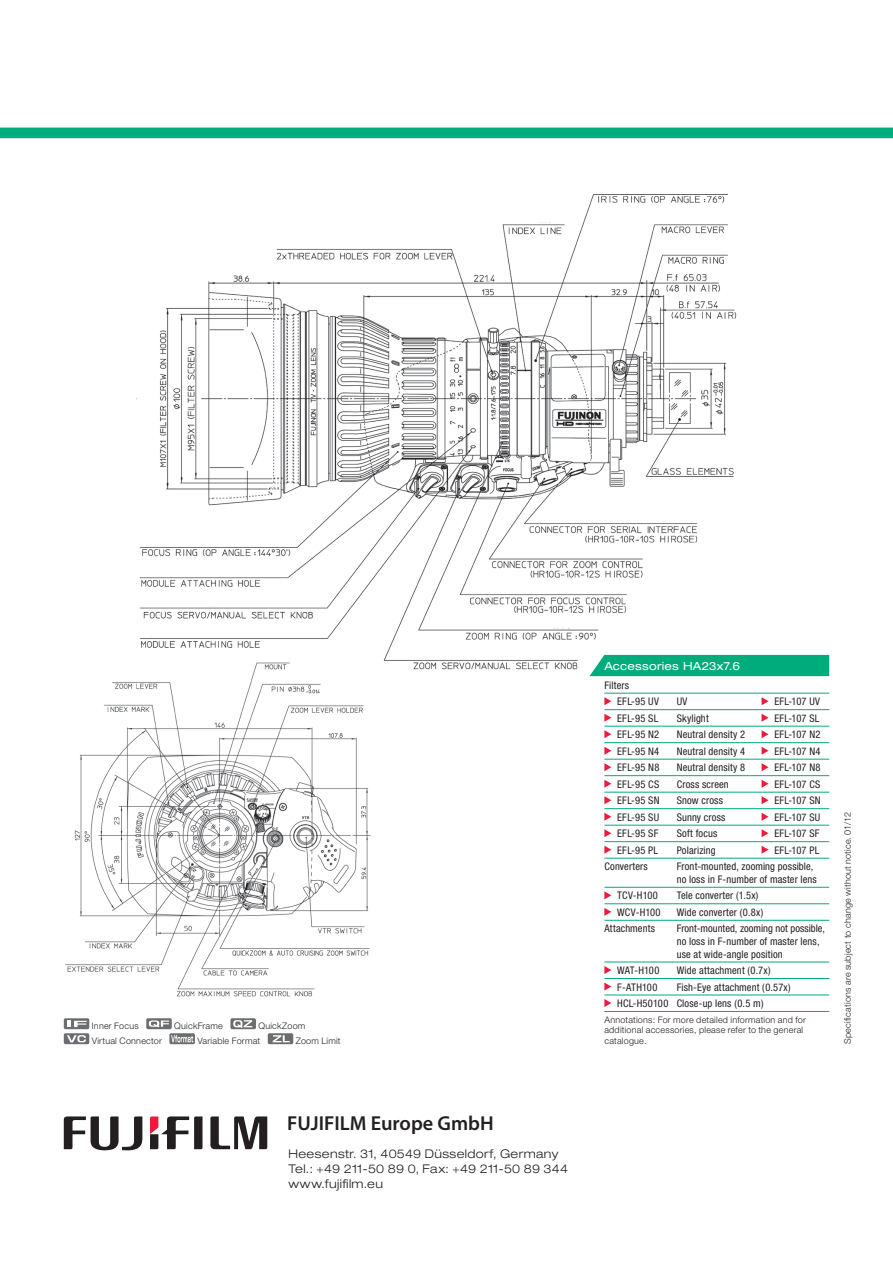
<style>
.page{position:relative;width:893px;height:1263px;background:#fff}
.page>*{position:absolute;margin:0;border:0;box-sizing:border-box;transform-origin:0 0}
.t1{font:600 20.25px "Myriad Pro";color:#231f20}
.t2{font:300 expanded 12px/15px "Helvetica Neue";letter-spacing:.03em;color:#231f20}
.t3{font:expanded 11.25px "Helvetica Neue";letter-spacing:.02em;color:#fff}
.t4{font:condensed 10.5px/12.6px "Helvetica Neue";letter-spacing:.015em;color:#231f20}
._08_Stand{font:300 9px/10.8px "Helvetica Neue";letter-spacing:.025em;color:#231f20}
</style>
<div class="page">
<div style="left:0;top:128px;width:893px;height:10px;background:#00ac7c"></div>
<img style="left:136px;top:194px;width:605px;height:483px">
<img style="left:65px;top:656px;width:309px;height:341px">
<svg style="left:64px;top:1018px;width:25px;height:11px"></svg>
<svg style="left:68px;top:1021px;width:19px;height:6px"></svg>
<div style="left:146px;top:1018px;width:26px;height:11px;background:#6c6d70;border-radius:2px"></div>
<svg style="left:149px;top:1020px;width:20px;height:7px"></svg>
<div style="left:230px;top:1018px;width:26px;height:11px;background:#6c6d70;border-radius:2px"></div>
<svg style="left:233px;top:1020px;width:19px;height:8px"></svg>
<div style="left:64px;top:1033px;width:25px;height:11px;background:#6c6d70;border-radius:2px"></div>
<svg style="left:67px;top:1035px;width:19px;height:7px"></svg>
<svg style="left:169px;top:1033px;width:26px;height:11px"></svg>
<svg style="left:171px;top:1035px;width:22px;height:7px"></svg>
<svg style="left:268px;top:1033px;width:25px;height:11px"></svg>
<svg style="left:273px;top:1035px;width:17px;height:7px"></svg>
<hr style="left:604px;top:693px;width:225px;height:1px;background:#00ac7c">
<hr style="left:604px;top:709px;width:225px;height:1px;background:#00ac7c">
<hr style="left:604px;top:726px;width:225px;height:1px;background:#00ac7c">
<hr style="left:604px;top:742px;width:225px;height:1px;background:#00ac7c">
<hr style="left:604px;top:759px;width:225px;height:1px;background:#00ac7c">
<hr style="left:604px;top:775px;width:225px;height:1px;background:#00ac7c">
<hr style="left:604px;top:792px;width:225px;height:1px;background:#00ac7c">
<hr style="left:604px;top:808px;width:225px;height:1px;background:#00ac7c">
<hr style="left:604px;top:825px;width:225px;height:1px;background:#00ac7c">
<hr style="left:604px;top:841px;width:225px;height:1px;background:#00ac7c">
<hr style="left:604px;top:858px;width:225px;height:1px;background:#00ac7c">
<hr style="left:604px;top:887px;width:225px;height:1px;background:#00ac7c">
<hr style="left:604px;top:903px;width:225px;height:1px;background:#00ac7c">
<hr style="left:604px;top:920px;width:225px;height:1px;background:#00ac7c">
<hr style="left:604px;top:962px;width:225px;height:1px;background:#00ac7c">
<hr style="left:604px;top:978px;width:225px;height:1px;background:#00ac7c">
<hr style="left:604px;top:995px;width:225px;height:1px;background:#00ac7c">
<hr style="left:604px;top:1011px;width:225px;height:1px;background:#00ac7c">
<svg style="left:604px;top:697px;width:7px;height:8px"></svg>
<svg style="left:604px;top:714px;width:7px;height:8px"></svg>
<svg style="left:604px;top:730px;width:7px;height:8px"></svg>
<svg style="left:604px;top:747px;width:7px;height:8px"></svg>
<svg style="left:604px;top:763px;width:7px;height:8px"></svg>
<svg style="left:604px;top:780px;width:7px;height:8px"></svg>
<svg style="left:604px;top:796px;width:7px;height:8px"></svg>
<svg style="left:604px;top:813px;width:7px;height:8px"></svg>
<svg style="left:604px;top:829px;width:7px;height:8px"></svg>
<svg style="left:604px;top:846px;width:7px;height:8px"></svg>
<svg style="left:604px;top:891px;width:7px;height:8px"></svg>
<svg style="left:604px;top:908px;width:7px;height:8px"></svg>
<svg style="left:604px;top:966px;width:7px;height:8px"></svg>
<svg style="left:604px;top:982px;width:7px;height:8px"></svg>
<svg style="left:604px;top:999px;width:7px;height:8px"></svg>
<svg style="left:762px;top:697px;width:6px;height:8px"></svg>
<svg style="left:762px;top:714px;width:6px;height:8px"></svg>
<svg style="left:762px;top:730px;width:6px;height:8px"></svg>
<svg style="left:762px;top:747px;width:6px;height:8px"></svg>
<svg style="left:762px;top:763px;width:6px;height:8px"></svg>
<svg style="left:762px;top:780px;width:6px;height:8px"></svg>
<svg style="left:762px;top:796px;width:6px;height:8px"></svg>
<svg style="left:762px;top:813px;width:6px;height:8px"></svg>
<svg style="left:762px;top:829px;width:6px;height:8px"></svg>
<svg style="left:762px;top:846px;width:6px;height:8px"></svg>
<div style="left:589px;top:655px;width:240px;height:21px;background:#00ac7c"></div>
<svg style="left:210px;top:1116px;width:57px;height:33px"></svg>
<svg style="left:64px;top:1116px;width:78px;height:34px"></svg>
<svg style="left:150px;top:1116px;width:52px;height:33px"></svg>
<p class="_08_Stand" style="left:92px;top:1020px;width:48px">Inner Focus</p>
<p class="_08_Stand" style="left:174px;top:1020px;width:50px">QuickFrame</p>
<p class="_08_Stand" style="left:258px;top:1020px;width:48px">QuickZoom</p>
<p class="_08_Stand" style="left:92px;top:1035px;width:72px">Virtual Connector</p>
<p class="_08_Stand" style="left:197px;top:1035px;width:64px">Variable Format</p>
<p class="_08_Stand" style="left:296px;top:1035px;width:46px">Zoom Limit</p>
<p class="t1" style="left:287px;top:1110px;width:208px">FUJIFILM Europe GmbH</p>
<p class="t2" style="left:289px;top:1146px;width:281px">Heesenstr. 31, 40549 Düsseldorf, Germany<br>Tel.: +49 211-50 89 0, Fax: +49 211-50 89 344 www.fujifilm.eu</p>
<p class="t3" style="left:604px;top:659px;width:137px">Accessories HA23x7.6</p>
<p class="t4" style="left:604px;top:679px;width:26px">Filters</p>
<p class="t4" style="left:617px;top:695px;width:43px">EFL-95 UV</p>
<p class="t4" style="left:677px;top:695px;width:12px">UV</p>
<p class="t4" style="left:617px;top:712px;width:43px">EFL-95 SL</p>
<p class="t4" style="left:677px;top:712px;width:34px">Skylight</p>
<p class="t4" style="left:617px;top:728px;width:44px">EFL-95 N2</p>
<p class="t4" style="left:677px;top:728px;width:70px">Neutral density 2</p>
<p class="t4" style="left:617px;top:745px;width:44px">EFL-95 N4</p>
<p class="t4" style="left:677px;top:745px;width:70px">Neutral density 4</p>
<p class="t4" style="left:617px;top:761px;width:44px">EFL-95 N8</p>
<p class="t4" style="left:677px;top:761px;width:70px">Neutral density 8</p>
<p class="t4" style="left:617px;top:778px;width:44px">EFL-95 CS</p>
<p class="t4" style="left:677px;top:778px;width:54px">Cross screen</p>
<p class="t4" style="left:617px;top:794px;width:44px">EFL-95 SN</p>
<p class="t4" style="left:677px;top:794px;width:48px">Snow cross</p>
<p class="t4" style="left:617px;top:811px;width:44px">EFL-95 SU</p>
<p class="t4" style="left:677px;top:811px;width:50px">Sunny cross</p>
<p class="t4" style="left:617px;top:827px;width:43px">EFL-95 SF</p>
<p class="t4" style="left:677px;top:827px;width:42px">Soft focus</p>
<p class="t4" style="left:617px;top:844px;width:43px">EFL-95 PL</p>
<p class="t4" style="left:677px;top:844px;width:40px">Polarizing</p>
<p class="t4" style="left:604px;top:860px;width:45px">Converters</p>
<p class="t4" style="left:677px;top:860px;width:142px">Front-mounted, zooming possible, no loss in F-number of master lens</p>
<p class="t4" style="left:617px;top:889px;width:42px">TCV-H100</p>
<p class="t4" style="left:677px;top:889px;width:83px">Tele converter (1.5x)</p>
<p class="t4" style="left:617px;top:906px;width:45px">WCV-H100</p>
<p class="t4" style="left:677px;top:906px;width:88px">Wide converter (0.8x)</p>
<p class="t4" style="left:604px;top:922px;width:52px">Attachments</p>
<p class="t4" style="left:677px;top:922px;width:150px">Front-mounted, zooming not possible, no loss in F-number of master lens, use at wide-angle position</p>
<p class="t4" style="left:617px;top:964px;width:44px">WAT-H100</p>
<p class="t4" style="left:677px;top:964px;width:95px">Wide attachment (0.7x)</p>
<p class="t4" style="left:617px;top:980px;width:42px">F-ATH100</p>
<p class="t4" style="left:677px;top:980px;width:116px">Fish-Eye attachment (0.57x)</p>
<p class="t4" style="left:617px;top:997px;width:148px">HCL-H50100 Close-up lens (0.5 m)</p>
<p class="t4" style="left:774px;top:695px;width:47px">EFL-107 UV</p>
<p class="t4" style="left:774px;top:712px;width:47px">EFL-107 SL</p>
<p class="t4" style="left:774px;top:728px;width:48px">EFL-107 N2</p>
<p class="t4" style="left:774px;top:745px;width:48px">EFL-107 N4</p>
<p class="t4" style="left:774px;top:761px;width:48px">EFL-107 N8</p>
<p class="t4" style="left:774px;top:778px;width:48px">EFL-107 CS</p>
<p class="t4" style="left:774px;top:794px;width:48px">EFL-107 SN</p>
<p class="t4" style="left:774px;top:811px;width:48px">EFL-107 SU</p>
<p class="t4" style="left:774px;top:827px;width:47px">EFL-107 SF</p>
<p class="t4" style="left:774px;top:844px;width:47px">EFL-107 PL</p>
<p class="_08_Stand" style="left:604px;top:1014px;width:203px">Annotations: For more detailed information and for additional accessories, please refer to the general catalogue.</p>
<p class="_08_Stand" style="left:842px;top:1044px;width:233px;rotate:-90deg">Specifications are subject to change without notice. 01/12</p>
</div>
